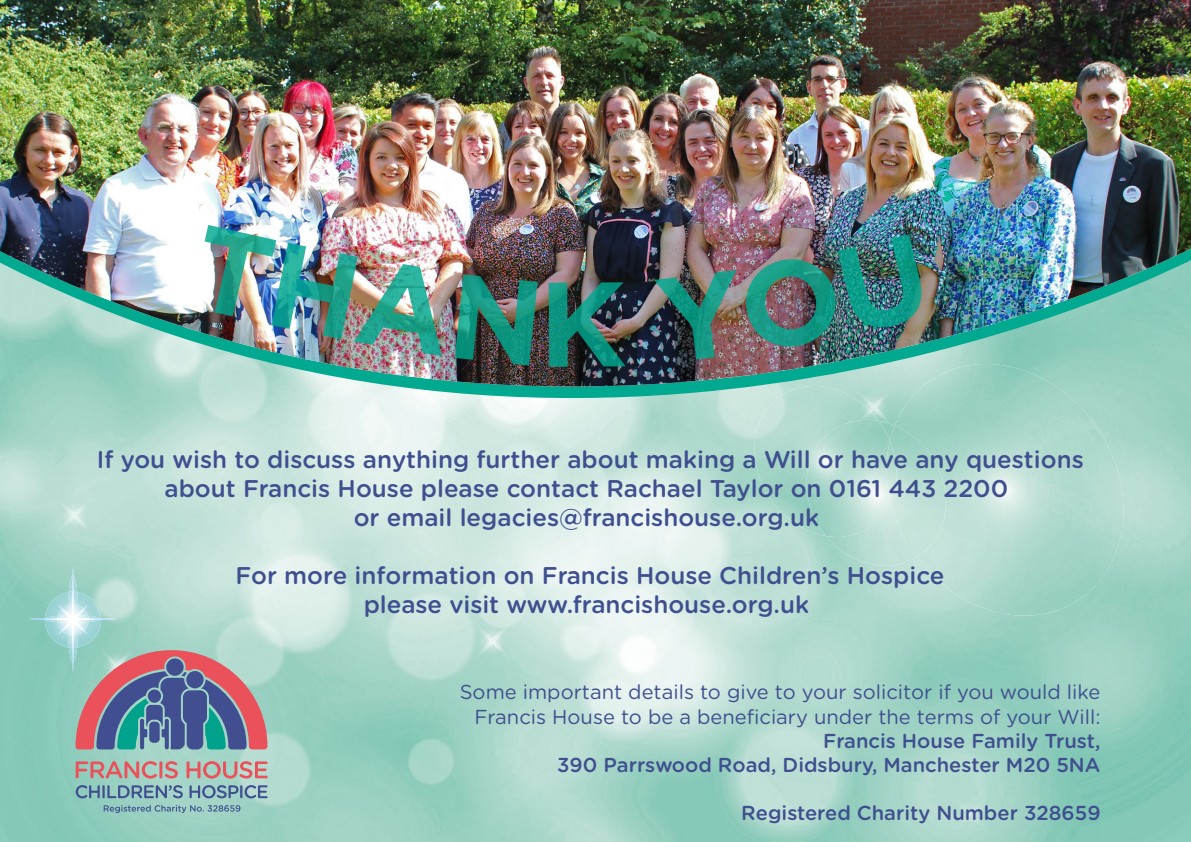
<style>
.page{position:relative;width:1191px;height:842px;background:#fff}
.page>*{position:absolute;margin:0;border:0;box-sizing:border-box;transform-origin:0 0}
.t1{font:700 120px "Gotham";color:#00a990}
.t2{font:500 24.2px/29px "Gotham Rounded";color:#3f4f8f;text-align:center}
.t3{font:20.2px/24.2px "Gotham Rounded";color:#3f4f8f;text-align:right}
.t4{font:500 20.2px/24.2px "Gotham Rounded";color:#3f4f8f;text-align:right}
</style>
<div class="page">
<img style="left:0;top:577px;width:1191px;height:265px">
<img style="left:894px;top:577px;width:229px;height:39px">
<svg style="left:0;top:389px;width:1191px;height:176px;background:#bee0d7"></svg>
<img style="left:0;top:0;width:1191px;height:389px">
<svg style="left:76px;top:761px;width:81px;height:17px"></svg>
<hr style="left:159px;top:761px;width:3px;height:17px;background:#ea515a">
<svg style="left:165px;top:761px;width:13px;height:17px"></svg>
<svg style="left:186px;top:761px;width:82px;height:17px"></svg>
<svg style="left:76px;top:785px;width:107px;height:13px"></svg>
<svg style="left:189px;top:785px;width:79px;height:13px"></svg>
<svg style="left:29px;top:568px;width:238px;height:181px;background:#99b0b3"></svg>
<svg style="left:104px;top:805px;width:136px;height:8px"></svg>
<img style="left:190px;top:225px;width:347px;height:140px">
<img style="left:654px;top:234px;width:274px;height:129px">
<h1 class="t1" style="left:539px;top:255px;width:90px">K</h1>
<p class="t2" style="left:97px;top:444px;width:988px">If you wish to discuss anything further about making a Will or have any questions about Francis House please contact Rachael Taylor on 0161 443 2200<br>or email legacies@francishouse.org.uk</p>
<p class="t2" style="left:236px;top:560px;width:710px">For more information on Francis House Children’s Hospice please visit www.francishouse.org.uk</p>
<p class="t3" style="left:460px;top:679px;width:642px">Some important details to give to your solicitor if you would like<br>Francis House to be a beneficiary under the terms of your Will:</p>
<p class="t4" style="left:557px;top:728px;width:545px">Francis House Family Trust,<br>390 Parrswood Road, Didsbury, Manchester M20 5NA</p>
<p class="t4" style="left:741px;top:800px;width:361px">Registered Charity Number 328659</p>
</div>
